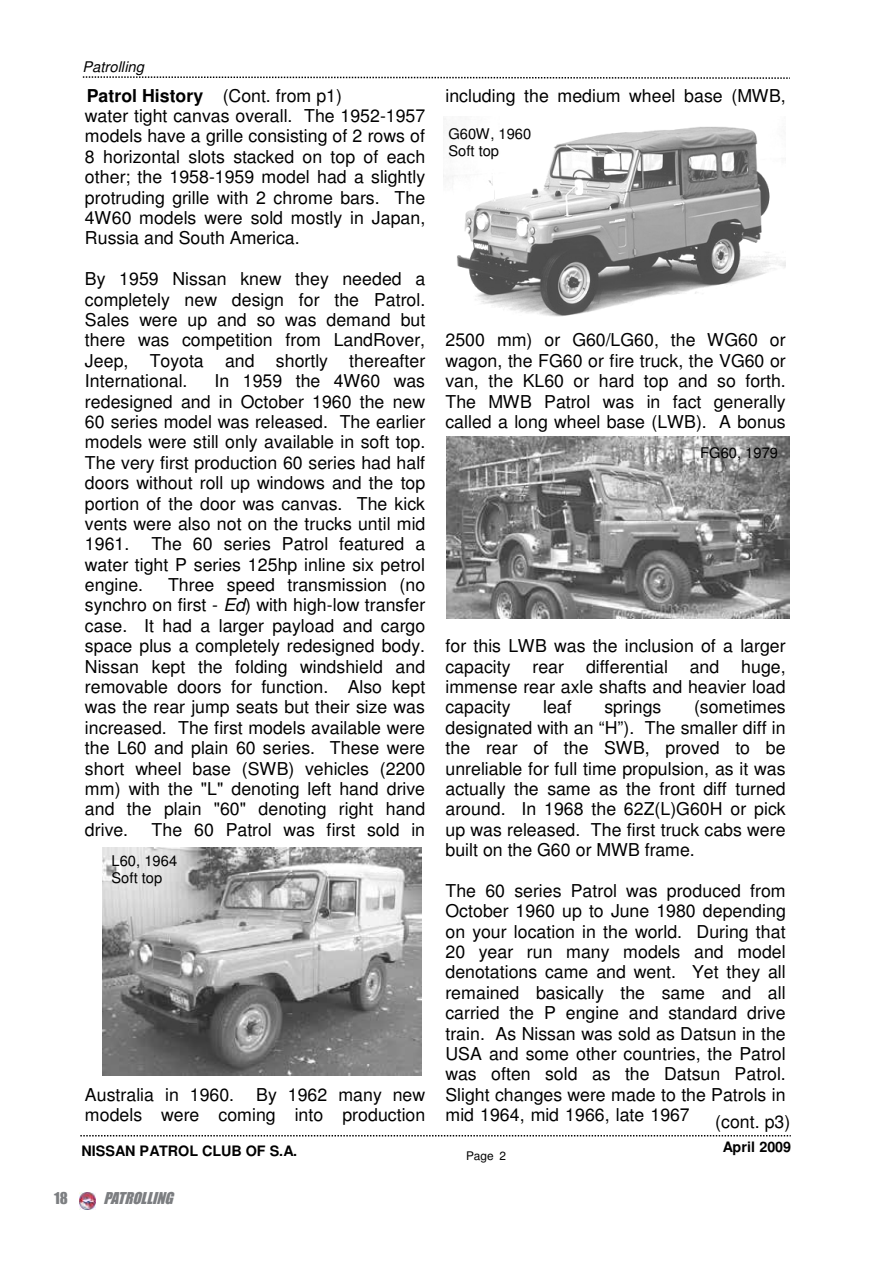
<style>
.page{position:relative;width:893px;height:1263px;background:#fff}
.page>*{position:absolute;margin:0;border:0;box-sizing:border-box;transform-origin:0 0}
.t1{font:17.7px/20.4px "Helvetica";color:#000;text-align:justify}
.t2{font:700 17.7px "Helvetica";color:#000}
.t3{font:italic 15px "Impact";color:#7c7e81}
.t4{font:15px "Impact";color:#7c7e81}
.t5{font:14.7px/17px "Helvetica";color:#000}
.t6{font:italic 14.7px "Helvetica";color:#000}
.t7{font:700 14.4px "Helvetica";color:#000}
.t8{font:11.85px "Helvetica";color:#000}
.s1{font-weight:400}
.s2{font-style:italic}
</style>
<div class="page">
<img style="left:79px;top:1192px;width:17px;height:17px">
<svg style="left:80px;top:1135px;width:711px;height:1px"></svg>
<svg style="left:82px;top:76px;width:708px;height:3px"></svg>
<img style="left:443px;top:118px;width:342px;height:199px">
<img style="left:447px;top:437px;width:342px;height:181px">
<img style="left:103px;top:848px;width:318px;height:227px">
<p class="t6" style="left:82px;top:61px;width:63px">Patrolling</p>
<p class="t1" style="left:85px;top:107px;width:342px">water tight canvas overall. The 1952-1957 models have a grille consisting of 2 rows of 8 horizontal slots stacked on top of each other; the 1958-1959 model had a slightly protruding grille with 2 chrome bars. The 4W60 models were sold mostly in Japan, Russia and South America.</p>
<p class="t1" style="left:85px;top:270px;width:342px">By 1959 Nissan knew they needed a completely new design for the Patrol.<br>Sales were up and so was demand but there was competition from LandRover, Jeep, Toyota and shortly thereafter International.</p>
<p class="t2" style="left:87px;top:89px;width:257px">Patrol History <span class="s1">(Cont. from p1)</span></p>
<p class="t1" style="left:85px;top:372px;width:342px;text-indent:130px">In 1959 the 4W60 was redesigned and in October 1960 the new 60 series model was released. The earlier models were still only available in soft top.<br>The very first production 60 series had half doors without roll up windows and the top portion of the door was canvas. The kick vents were also not on the trucks until mid 1961. The 60 series Patrol featured a water tight P series 125hp inline six petrol engine.</p>
<p class="t1" style="left:85px;top:576px;width:342px;text-indent:83px">Three speed transmission (no synchro on first - <span class="s2">Ed</span>) with high-low transfer case. It had a larger payload and cargo space plus a completely redesigned body.<br>Nissan kept the folding windshield and removable doors for function. Also kept was the rear jump seats but their size was increased. The first models available were the L60 and plain 60 series. These were short wheel base (SWB) vehicles (2200 mm) with the "L" denoting left hand drive and the plain "60" denoting right hand drive.</p>
<p class="t1" style="left:152px;top:821px;width:275px">The 60 Patrol was first sold in</p>
<p class="t5" style="left:112px;top:853px;width:67px">L60, 1964<br>Soft top</p>
<p class="t1" style="left:85px;top:1086px;width:342px">Australia in 1960. By 1962 many new models were coming into production</p>
<p class="t1" style="left:445px;top:87px;width:342px">including the medium wheel base (MWB,</p>
<p class="t5" style="left:448px;top:126px;width:84px">G60W, 1960<br>Soft top</p>
<p class="t1" style="left:445px;top:332px;width:342px">2500 mm) or G60/LG60, the WG60 or wagon, the FG60 or fire truck, the VG60 or van, the KL60 or hard top and so forth.<br>The MWB Patrol was in fact generally called a long wheel base (LWB). A bonus</p>
<p class="t5" style="left:700px;top:446px;width:79px">FG60, 1979</p>
<p class="t1" style="left:445px;top:637px;width:342px">for this LWB was the inclusion of a larger capacity rear differential and huge, immense rear axle shafts and heavier load capacity</p>
<p class="t1" style="left:543px;top:698px;width:30px">leaf</p>
<p class="t1" style="left:604px;top:698px;width:58px">springs</p>
<p class="t1" style="left:445px;top:698px;width:342px;text-indent:249px">(sometimes designated with an “H”). The smaller diff in the rear of the SWB, proved to be unreliable for full time propulsion, as it was actually the same as the front diff turned around. In 1968 the 62Z(L)G60H or pick up was released. The first truck cabs were built on the G60 or MWB frame.</p>
<p class="t1" style="left:445px;top:882px;width:342px">The 60 series Patrol was produced from October 1960 up to June 1980 depending on your location in the world. During that 20 year run many models and model denotations came and went. Yet they all remained basically the same and all carried the P engine and standard drive train. As Nissan was sold as Datsun in the USA and some other countries, the Patrol was often sold as the Datsun Patrol.<br>Slight changes were made to the Patrols in mid 1964, mid 1966, late 1967</p>
<p class="t1" style="left:715px;top:1113px;width:77px">(cont. p3)</p>
<p class="t7" style="left:82px;top:1146px;width:217px">NISSAN PATROL CLUB OF S.A.</p>
<p class="t7" style="left:723px;top:1141px;width:70px">April 2009</p>
<p class="t8" style="left:466px;top:1151px;width:42px">Page 2</p>
<p class="t4" style="left:54px;top:1186px;width:15px">18</p>
<p class="t3" style="left:104px;top:1186px;width:76px">PATROLLING</p>
</div>
